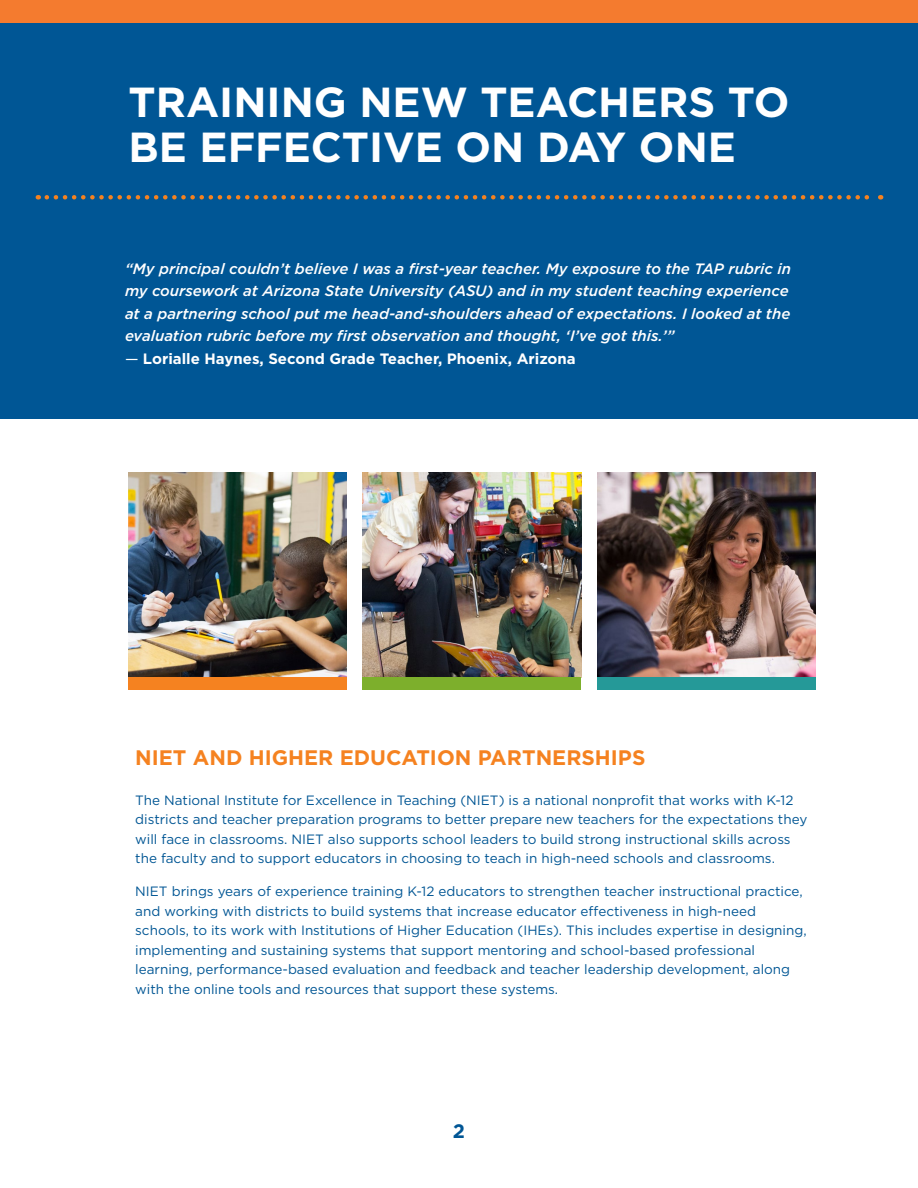
<style>
.page{position:relative;width:918px;height:1188px;background:#fff}
.page>*{position:absolute;margin:0;border:0;box-sizing:border-box;transform-origin:0 0}
.t1{font:700 42px/45px "Gotham";color:#fff}
.t2{font:700 21px "Gotham";color:#f58220}
.t3{font:700 19.5px "Gotham";color:#005695}
.t4{font:italic 500 15px/22.5px "Gotham";color:#fff}
.t5{font:700 15px "Gotham";color:#fff}
.t6{font:13.5px/19.5px "Gotham";color:#005694}
.s1{font-weight:400}
</style>
<div class="page">
<div style="left:0;top:11px;width:918px;height:407px;background:#005695"></div>
<div style="left:0;top:0;width:918px;height:23px;background:#f47b2f"></div>
<svg style="left:47px;top:195px;width:834px;height:5px"></svg>
<img style="left:129px;top:472px;width:218px;height:205px">
<div style="left:129px;top:677px;width:218px;height:13px;background:#f58220"></div>
<img style="left:363px;top:472px;width:218px;height:205px">
<div style="left:363px;top:677px;width:218px;height:13px;background:#7daf2c"></div>
<img style="left:597px;top:472px;width:218px;height:205px">
<div style="left:597px;top:677px;width:218px;height:13px;background:#259998"></div>
<h1 class="t1" style="left:129px;top:79px;width:663px">TRAINING NEW TEACHERS TO<br>BE EFFECTIVE ON DAY ONE</h1>
<p class="t4" style="left:125px;top:257px;width:667px">“My principal couldn’t believe I was a first-year teacher. My exposure to the TAP rubric in my coursework at Arizona State University (ASU) and in my student teaching experience at a partnering school put me head-and-shoulders ahead of expectations. I looked at the evaluation rubric before my first observation and thought, ‘I’ve got this.’”</p>
<p class="t5" style="left:125px;top:349px;width:452px"><span class="s1">—</span> Lorialle Haynes, Second Grade Teacher, Phoenix, Arizona</p>
<h2 class="t2" style="left:135px;top:744px;width:512px">NIET AND HIGHER EDUCATION PARTNERSHIPS</h2>
<p class="t6" style="left:135px;top:790px;width:674px">The National Institute for Excellence in Teaching (NIET) is a national nonprofit that works with K-12 districts and teacher preparation programs to better prepare new teachers for the expectations they will face in classrooms. NIET also supports school leaders to build strong instructional skills across the faculty and to support educators in choosing to teach in high-need schools and classrooms.</p>
<p class="t6" style="left:135px;top:882px;width:673px">NIET brings years of experience training K-12 educators to strengthen teacher instructional practice, and working with districts to build systems that increase educator effectiveness in high-need schools, to its work with Institutions of Higher Education (IHEs). This includes expertise in designing, implementing and sustaining systems that support mentoring and school-based professional learning, performance-based evaluation and feedback and teacher leadership development, along with the online tools and resources that support these systems.</p>
<h3 class="t3" style="left:453px;top:1118px;width:14px">2</h3>
</div>
